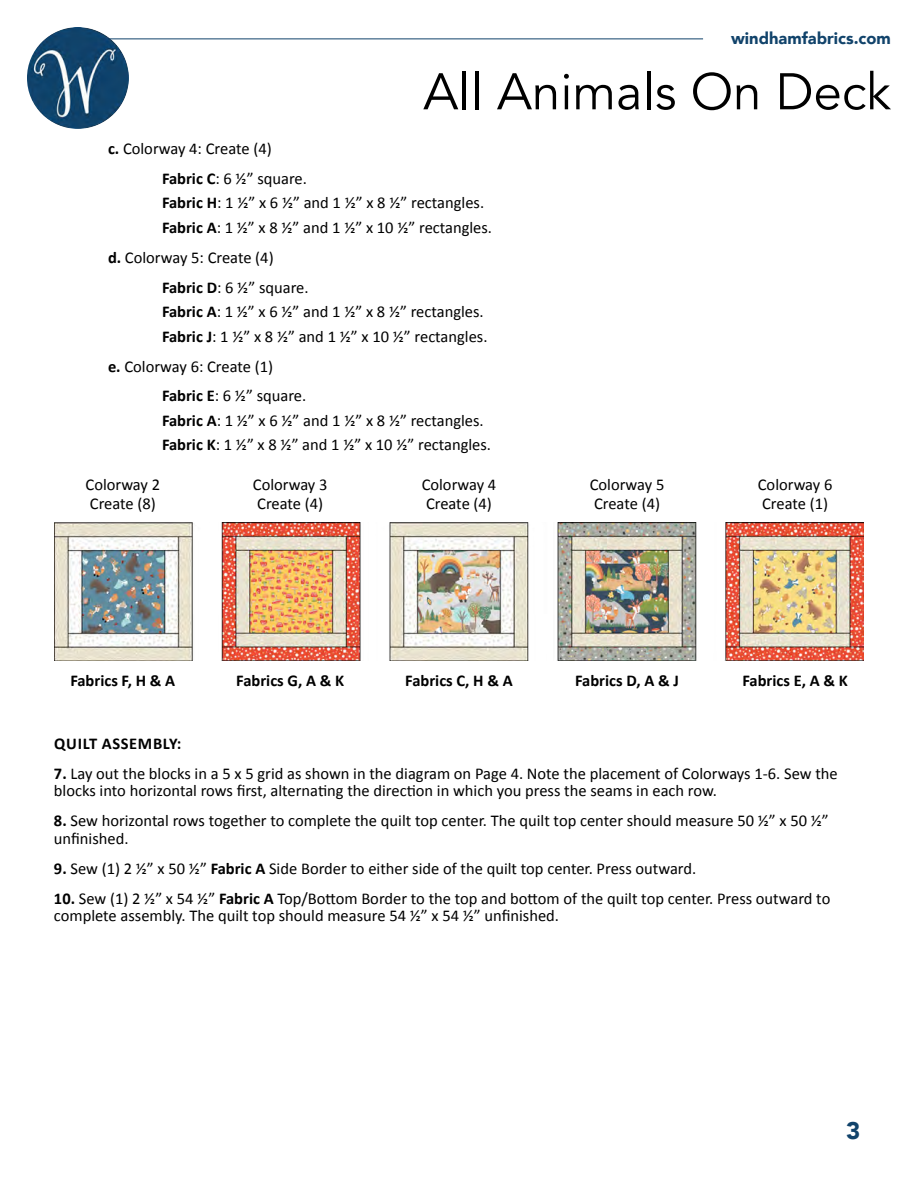
<style>
.page{position:relative;width:918px;height:1188px;background:#fff}
.page>*{position:absolute;margin:0;border:0;box-sizing:border-box;transform-origin:0 0}
.t1{font:51px "Avenir";color:#000}
.t2{font:900 24px "Avenir";color:#11436b}
.t3{font:16.5px/19.8px "Calibri";color:#000}
.t4{font:700 16.5px "Calibri";color:#000}
.t5{font:900 16.5px "Avenir";color:#11436b}
.t6{font:700 16.5px "Calibri";letter-spacing:.04em;color:#000}
.s1{font-weight:700}
</style>
<div class="page">
<img style="left:27px;top:27px;width:102px;height:102px;border-radius:51px">
<hr style="left:109px;top:39px;width:594px;height:1px;background:#11436b">
<img style="left:54px;top:522px;width:810px;height:139px">
<p class="t5" style="left:731px;top:24px;width:161px">windhamfabrics.com</p>
<h1 class="t1" style="left:423px;top:61px;width:469px">All Animals On Deck</h1>
<p class="t3" style="left:162px;top:133px;width:146px;line-height:29.8px;text-indent:-54px"><span class="s1">c.</span> Colorway 4: Create (4)<br><span class="s1">Fabric C</span>: 6 ½” square.</p>
<p class="t3" style="left:162px;top:190px;width:332px;line-height:24.6px"><span class="s1">Fabric H</span>: 1 ½” x 6 ½” and 1 ½” x 8 ½” rectangles.<br><span class="s1">Fabric A</span>: 1 ½” x 8 ½” and 1 ½” x 10 ½” rectangles.</p>
<p class="t3" style="left:162px;top:242px;width:148px;line-height:29.8px;text-indent:-54px"><span class="s1">d.</span> Colorway 5: Create (4)<br><span class="s1">Fabric D</span>: 6 ½” square.</p>
<p class="t3" style="left:162px;top:299px;width:327px;line-height:24.6px"><span class="s1">Fabric A</span>: 1 ½” x 6 ½” and 1 ½” x 8 ½” rectangles.<br><span class="s1">Fabric J</span>: 1 ½” x 8 ½” and 1 ½” x 10 ½” rectangles.</p>
<p class="t3" style="left:162px;top:351px;width:146px;line-height:29.8px;text-indent:-54px"><span class="s1">e.</span> Colorway 6: Create (1)<br><span class="s1">Fabric E</span>: 6 ½” square.</p>
<p class="t3" style="left:162px;top:408px;width:331px;line-height:24.6px"><span class="s1">Fabric A</span>: 1 ½” x 6 ½” and 1 ½” x 8 ½” rectangles.<br><span class="s1">Fabric K</span>: 1 ½” x 8 ½” and 1 ½” x 10 ½” rectangles.</p>
<p class="t3" style="left:86px;top:474px;width:76px">Colorway 2<br>Create (8)</p>
<p class="t3" style="left:253px;top:474px;width:76px">Colorway 3<br>Create (4)</p>
<p class="t3" style="left:422px;top:474px;width:76px">Colorway 4<br>Create (4)</p>
<p class="t3" style="left:590px;top:474px;width:76px">Colorway 5<br>Create (4)</p>
<p class="t3" style="left:758px;top:474px;width:76px">Colorway 6<br>Create (1)</p>
<p class="t4" style="left:70px;top:669px;width:106px">Fabrics F, H &amp; A</p>
<p class="t4" style="left:236px;top:669px;width:109px">Fabrics G, A &amp; K</p>
<p class="t4" style="left:405px;top:669px;width:109px">Fabrics C, H &amp; A</p>
<p class="t4" style="left:575px;top:669px;width:105px">Fabrics D, A &amp; J</p>
<p class="t4" style="left:742px;top:669px;width:107px">Fabrics E, A &amp; K</p>
<p class="t6" style="left:54px;top:732px;width:129px">QUILT ASSEMBLY:</p>
<p class="t3" style="left:54px;top:764px;width:785px;line-height:17.9px"><span class="s1">7.</span> Lay out the blocks in a 5 x 5 grid as shown in the diagram on Page 4. Note the placement of Colorways 1-6. Sew the blocks into horizontal rows first, alternating the direction in which you press the seams in each row.</p>
<p class="t3" style="left:54px;top:811px;width:776px;line-height:17.9px"><span class="s1">8.</span> Sew horizontal rows together to complete the quilt top center. The quilt top center should measure 50 ½” x 50 ½” unfinished.</p>
<p class="t3" style="left:54px;top:858px;width:644px"><span class="s1">9.</span> Sew (1) 2 ½” x 50 ½” <span class="s1">Fabric A</span> Side Border to either side of the quilt top center. Press outward.</p>
<p class="t3" style="left:54px;top:889px;width:778px;line-height:17.9px"><span class="s1">10.</span> Sew (1) 2 ½” x 54 ½” <span class="s1">Fabric A</span> Top/Bottom Border to the top and bottom of the quilt top center. Press outward to complete assembly. The quilt top should measure 54 ½” x 54 ½” unfinished.</p>
<h2 class="t2" style="left:846px;top:1110px;width:16px">3</h2>
</div>
